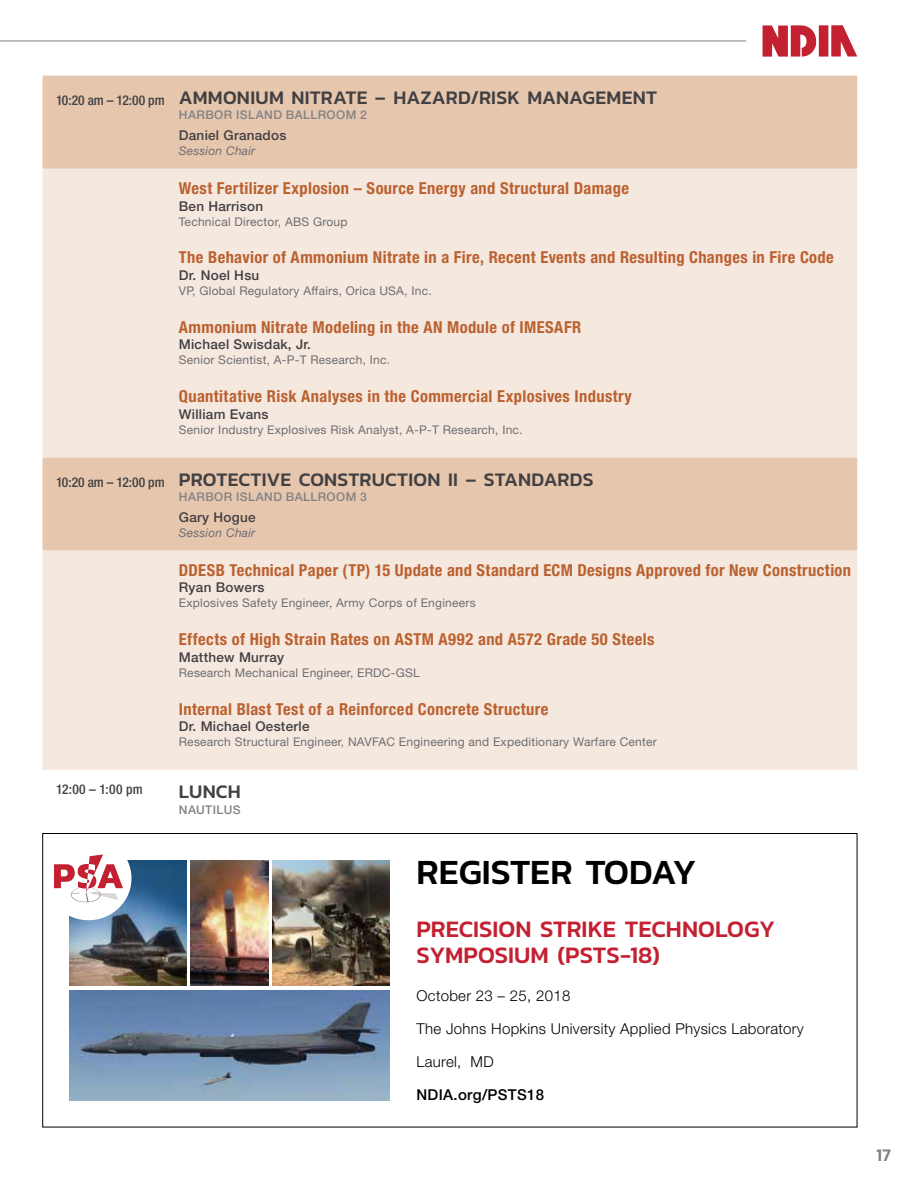
<style>
.page{position:relative;width:918px;height:1188px;background:#fff}
.page>*{position:absolute;margin:0;border:0;box-sizing:border-box;transform-origin:0 0}
.t1{font:500 36px "Kanit";color:#000}
.t2{font:500 24px/25.8px "Kanit";color:#c32032}
.t3{font:500 19.5px "Kanit";letter-spacing:.01em;color:#414042}
.t4{font:500 18px "Kanit";color:#808285}
.t5{font:700 condensed 16.5px "Helvetica Neue LT Std";letter-spacing:.025em;color:#bb6130}
.t6{font:300 15px "Helvetica Neue LT Std";letter-spacing:.02em;color:#000}
.t7{font:500 15px "Helvetica Neue LT Std";letter-spacing:.02em;color:#000}
.t8{font:500 13.5px "Helvetica Neue LT Std";letter-spacing:.02em;color:#414042}
.t9{font:500 condensed 13.5px "Helvetica Neue LT Std";letter-spacing:.025em;color:#414042}
.t10{font:12px "Helvetica Neue LT Std";letter-spacing:.02em;color:#6d6e71}
.t11{font:500 12px "Helvetica Neue LT Std";letter-spacing:.035em;color:#808285}
.t12{font:italic 12px "Helvetica Neue LT Std";letter-spacing:.02em;color:#6d6e71}
</style>
<div class="page">
<hr style="left:0;top:41px;width:746px;height:1px;background:#808285">
<div style="left:819px;top:25px;width:9px;height:32px;background:#c32032"></div>
<svg style="left:831px;top:25px;width:26px;height:32px"></svg>
<svg style="left:763px;top:25px;width:54px;height:32px"></svg>
<div style="left:43px;top:76px;width:814px;height:93px;background:#e7c6ae"></div>
<svg style="left:43px;top:169px;width:814px;height:601px;background:#f2e2d7"></svg>
<img style="left:70px;top:991px;width:320px;height:109px">
<img style="left:273px;top:860px;width:117px;height:126px">
<img style="left:70px;top:860px;width:116px;height:126px">
<img style="left:191px;top:860px;width:77px;height:126px">
<div style="left:46px;top:837px;width:86px;height:83px;background:#fff;border-radius:50%"></div>
<svg style="left:55px;top:854px;width:67px;height:48px"></svg>
<p class="t3" style="left:56px;top:83px;width:603px"><sub>10:20</sub> <sub>am</sub> <sub>–</sub> <sub>12:00</sub> <sub>pm</sub> AMMONIUM NITRATE – HAZARD/RISK MANAGEMENT</p>
<p class="t11" style="left:179px;top:108px;width:190px">HARBOR ISLAND BALLROOM 2</p>
<p class="t8" style="left:179px;top:127px;width:109px">Daniel Granados</p>
<p class="t12" style="left:179px;top:144px;width:78px">Session Chair</p>
<p class="t5" style="left:179px;top:178px;width:452px">West Fertilizer Explosion – Source Energy and Structural Damage</p>
<p class="t8" style="left:179px;top:198px;width:86px">Ben Harrison</p>
<p class="t10" style="left:179px;top:214px;width:170px">Technical Director, ABS Group</p>
<p class="t5" style="left:179px;top:248px;width:657px">The Behavior of Ammonium Nitrate in a Fire, Recent Events and Resulting Changes in Fire Code</p>
<p class="t8" style="left:179px;top:267px;width:82px">Dr. Noel Hsu</p>
<p class="t10" style="left:179px;top:284px;width:254px">VP, Global Regulatory Affairs, Orica USA, Inc.</p>
<p class="t5" style="left:179px;top:317px;width:404px">Ammonium Nitrate Modeling in the AN Module of IMESAFR</p>
<p class="t8" style="left:179px;top:336px;width:134px">Michael Swisdak, Jr.</p>
<p class="t10" style="left:179px;top:353px;width:213px">Senior Scientist, A-P-T Research, Inc.</p>
<p class="t5" style="left:179px;top:386px;width:454px">Quantitative Risk Analyses in the Commercial Explosives Industry</p>
<p class="t8" style="left:179px;top:406px;width:91px">William Evans</p>
<p class="t10" style="left:179px;top:422px;width:345px">Senior Industry Explosives Risk Analyst, A-P-T Research, Inc.</p>
<p class="t3" style="left:56px;top:464px;width:539px"><sub>10:20</sub> <sub>am</sub> <sub>–</sub> <sub>12:00</sub> <sub>pm</sub> PROTECTIVE CONSTRUCTION II – STANDARDS</p>
<p class="t11" style="left:179px;top:490px;width:190px">HARBOR ISLAND BALLROOM 3</p>
<p class="t8" style="left:179px;top:509px;width:78px">Gary Hogue</p>
<p class="t12" style="left:179px;top:526px;width:78px">Session Chair</p>
<p class="t5" style="left:179px;top:560px;width:674px">DDESB Technical Paper (TP) 15 Update and Standard ECM Designs Approved for New Construction</p>
<p class="t8" style="left:179px;top:580px;width:87px">Ryan Bowers</p>
<p class="t10" style="left:179px;top:596px;width:298px">Explosives Safety Engineer, Army Corps of Engineers</p>
<p class="t5" style="left:179px;top:629px;width:477px">Effects of High Strain Rates on ASTM A992 and A572 Grade 50 Steels</p>
<p class="t8" style="left:179px;top:649px;width:107px">Matthew Murray</p>
<p class="t10" style="left:179px;top:665px;width:242px">Research Mechanical Engineer, ERDC-GSL</p>
<p class="t5" style="left:179px;top:699px;width:371px">Internal Blast Test of a Reinforced Concrete Structure</p>
<p class="t8" style="left:179px;top:718px;width:132px">Dr. Michael Oesterle</p>
<p class="t10" style="left:179px;top:735px;width:480px">Research Structural Engineer, NAVFAC Engineering and Expeditionary Warfare Center</p>
<p class="t9" style="left:56px;top:781px;width:88px">12:00 – 1:00 pm</p>
<p class="t3" style="left:179px;top:777px;width:64px">LUNCH</p>
<p class="t11" style="left:179px;top:802px;width:63px">NAUTILUS</p>
<h1 class="t1" style="left:417px;top:845px;width:282px">REGISTER TODAY</h1>
<h2 class="t2" style="left:417px;top:915px;width:360px">PRECISION STRIKE TECHNOLOGY<br>SYMPOSIUM (PSTS-18)</h2>
<p class="t6" style="left:417px;top:986px;width:155px">October 23 – 25, 2018</p>
<p class="t6" style="left:417px;top:1019px;width:389px">The Johns Hopkins University Applied Physics Laboratory</p>
<p class="t6" style="left:417px;top:1052px;width:79px">Laurel, MD</p>
<p class="t7" style="left:417px;top:1086px;width:129px">NDIA.org/PSTS18</p>
<p class="t4" style="left:876px;top:1141px;width:16px">17</p>
</div>
